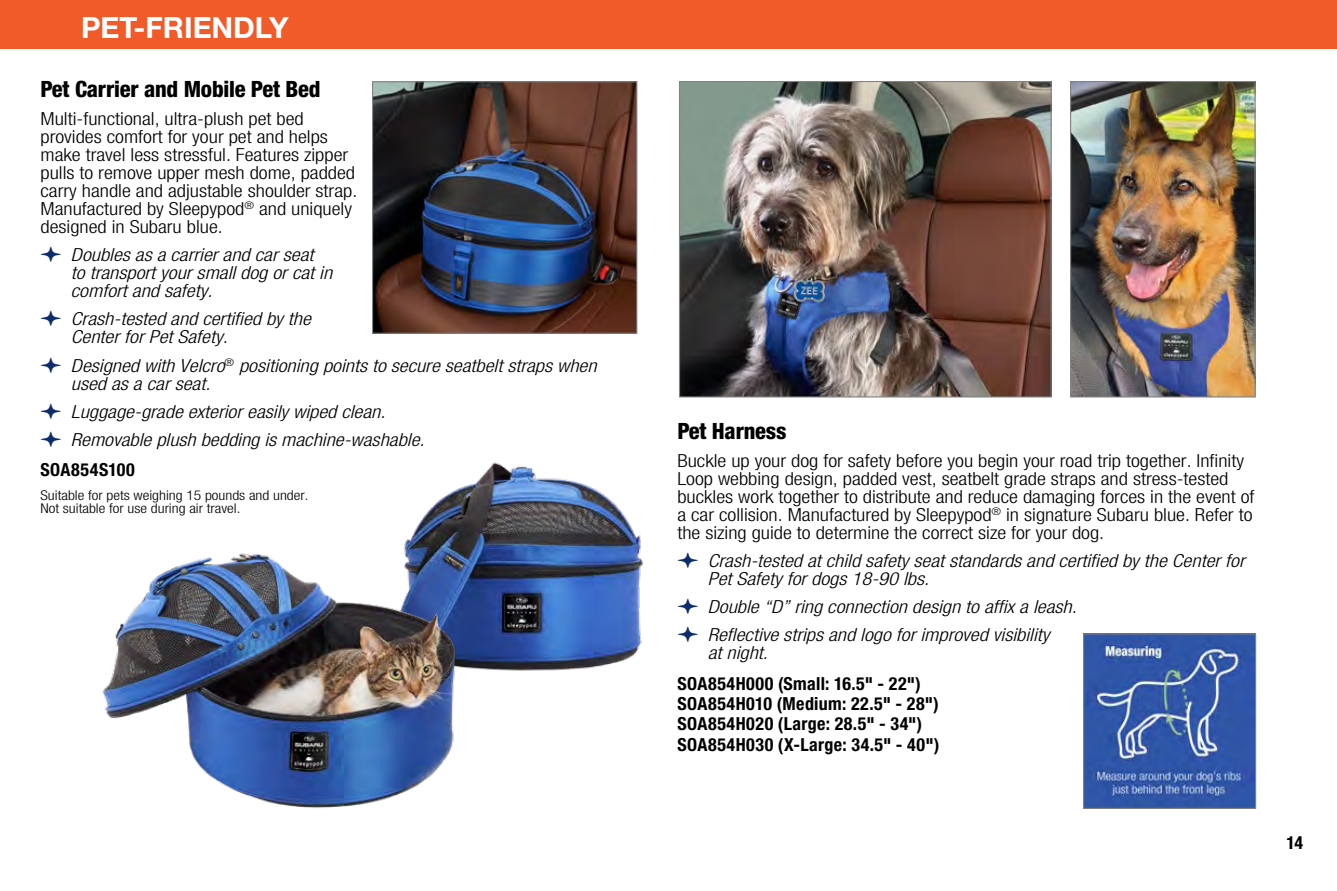
<style>
.page{position:relative;width:1337px;height:891px;background:#fff}
.page>*{position:absolute;margin:0;border:0;box-sizing:border-box;transform-origin:0 0}
.t1{font:700 29.25px "Helvetica Neue LT Pro";color:#fff}
.t2{font:800 condensed 22.5px "Helvetica Neue LT Pro";letter-spacing:-.01em;color:#000}
.t3{font:300 condensed 18px/18px "Helvetica Neue LT Pro";color:#000;scale:1.15 1}
.t4{font:italic 300 condensed 18px/18px "Helvetica Neue LT Pro";color:#000;scale:1.15 1}
.t5{font:700 condensed 18px/20.2px "Helvetica Neue LT Pro";letter-spacing:.03em;color:#000}
.t6{font:300 condensed 13.5px/13.5px "Helvetica Neue LT Pro";color:#000;scale:1.15 1}
</style>
<div class="page">
<img style="left:374px;top:83px;width:261px;height:249px">
<div style="left:372px;top:81px;width:265px;height:253px;border:1px solid #808285"></div>
<img style="left:681px;top:83px;width:368px;height:313px">
<div style="left:679px;top:81px;width:372px;height:317px;border:1px solid #808285"></div>
<img style="left:1072px;top:83px;width:181px;height:313px">
<div style="left:1070px;top:81px;width:185px;height:317px;border:1px solid #808285"></div>
<img style="left:1085px;top:635px;width:169px;height:172px">
<div style="left:1083px;top:633px;width:173px;height:176px;border:1px solid #808285"></div>
<img style="left:427px;top:462px;width:217px;height:209px">
<div style="left:0;top:0;width:1336px;height:49px;background:#f15a29"></div>
<img style="left:102px;top:512px;width:400px;height:296px">
<h1 class="t1" style="left:81px;top:9px;width:209px">PET-FRIENDLY</h1>
<p class="t2" style="left:40px;top:75px;width:281px">Pet Carrier and Mobile Pet Bed</p>
<p class="t3" style="left:40px;top:110px;width:277px">Multi-functional, ultra-plush pet bed provides comfort for your pet and helps make travel less stressful. Features zipper pulls to remove upper mesh dome, padded carry handle and adjustable shoulder strap.<br>Manufactured by Sleepypod<sup>®</sup> and uniquely designed in Subaru blue.</p>
<p class="t4" style="left:71px;top:246px;width:229px">Doubles as a carrier and car seat<br>to transport your small dog or cat in comfort and safety.</p>
<p class="t4" style="left:71px;top:310px;width:210px">Crash-tested and certified by the<br>Center for Pet Safety.</p>
<p class="t4" style="left:71px;top:356px;width:459px">Designed with Velcro<sup>®</sup> positioning points to secure seatbelt straps when used as a car seat.</p>
<p class="t4" style="left:71px;top:397px;width:309px;line-height:28.1px">Luggage-grade exterior easily wiped clean.<br>Removable plush bedding is machine-washable.</p>
<p class="t5" style="left:40px;top:460px;width:96px">SOA854S100</p>
<p class="t6" style="left:40px;top:488px;width:234px">Suitable for pets weighing 15 pounds and under.<br>Not suitable for use during air travel.</p>
<p class="t2" style="left:677px;top:417px;width:111px">Pet Harness</p>
<p class="t3" style="left:677px;top:452px;width:503px">Buckle up your dog for safety before you begin your road trip together. Infinity Loop webbing design, padded vest, seatbelt grade straps and stress-tested buckles work together to distribute and reduce damaging forces in the event of a car collision. Manufactured by Sleepypod<sup>®</sup> in signature Subaru blue. Refer to the sizing guide to determine the correct size for your dog.</p>
<p class="t4" style="left:708px;top:552px;width:468px">Crash-tested at child safety seat standards and certified by the Center for<br>Pet Safety for dogs 18-90 lbs.</p>
<p class="t4" style="left:708px;top:593px;width:322px;line-height:28.1px">Double “D” ring connection design to affix a leash.<br>Reflective strips and logo for improved visibility</p>
<p class="t4" style="left:708px;top:644px;width:54px">at night.</p>
<p class="t5" style="left:677px;top:673px;width:263px">SOA854H000 (Small: 16.5" - 22")<br>SOA854H010 (Medium: 22.5" - 28")<br>SOA854H020 (Large: 28.5" - 34")<br>SOA854H030 (X-Large: 34.5" - 40")</p>
<p class="t5" style="left:1286px;top:832px;width:18px">14</p>
</div>
